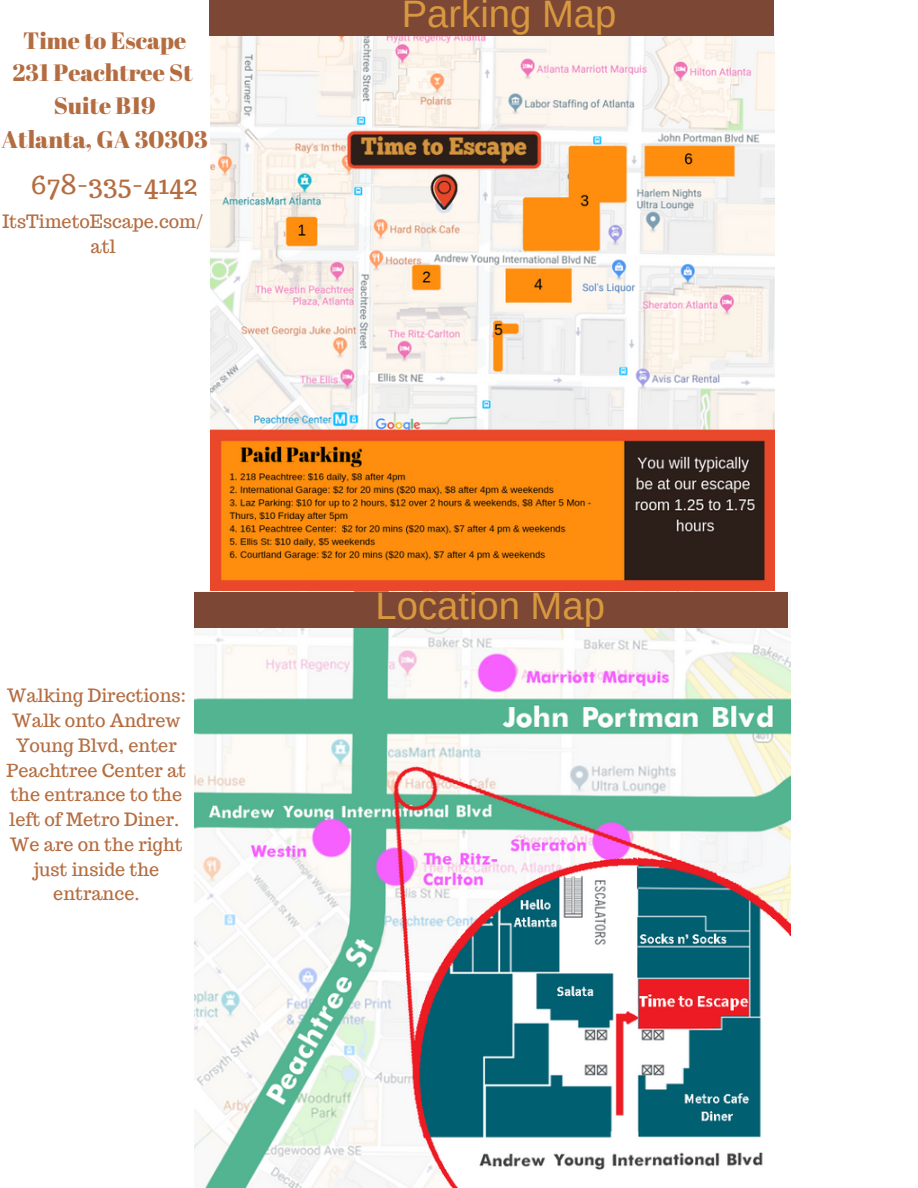
<style>
.page{position:relative;width:918px;height:1188px;background:#fff}
.page>*{position:absolute;margin:0;border:0;box-sizing:border-box;transform-origin:0 0}
.t1{font:38.25px "Arimo";color:#d89840}
.t2{font:27px "Trocchi";color:#b46d41}
.t3{font:24px "Abril Fatface";color:#b46d41}
.t4{font:23.7px/32.7px "Abril Fatface";color:#b46d41;text-align:center}
.t5{font:18px/24.8px "Trocchi";color:#b46d41;text-align:center}
</style>
<div class="page">
<img style="left:210px;top:26px;width:565px;height:565px">
<img style="left:195px;top:628px;width:596px;height:560px">
<div style="left:209px;top:0;width:565px;height:36px;background:#7c4735"></div>
<div style="left:195px;top:592px;width:593px;height:36px;background:#7c4735"></div>
<h3 class="t4" style="left:13px;top:23px;width:182px">Time to Escape<br>231 Peachtree St<br>Suite B19</h3>
<h3 class="t3" style="left:2px;top:122px;width:208px">Atlanta, GA 30303</h3>
<h2 class="t2" style="left:30px;top:167px;width:168px">678-335-4142</h2>
<p class="t5" style="left:3px;top:209px;width:202px">ItsTimetoEscape.com/ atl</p>
<p class="t5" style="left:7px;top:683px;width:181px">Walking Directions:<br>Walk onto Andrew<br>Young Blvd, enter<br>Peachtree Center at the entrance to the left of Metro Diner.<br>We are on the right just inside the entrance.</p>
<h1 class="t1" style="left:402px;top:-8px;width:216px">Parking Map</h1>
<h1 class="t1" style="left:375px;top:584px;width:231px">Location Map</h1>
</div>
